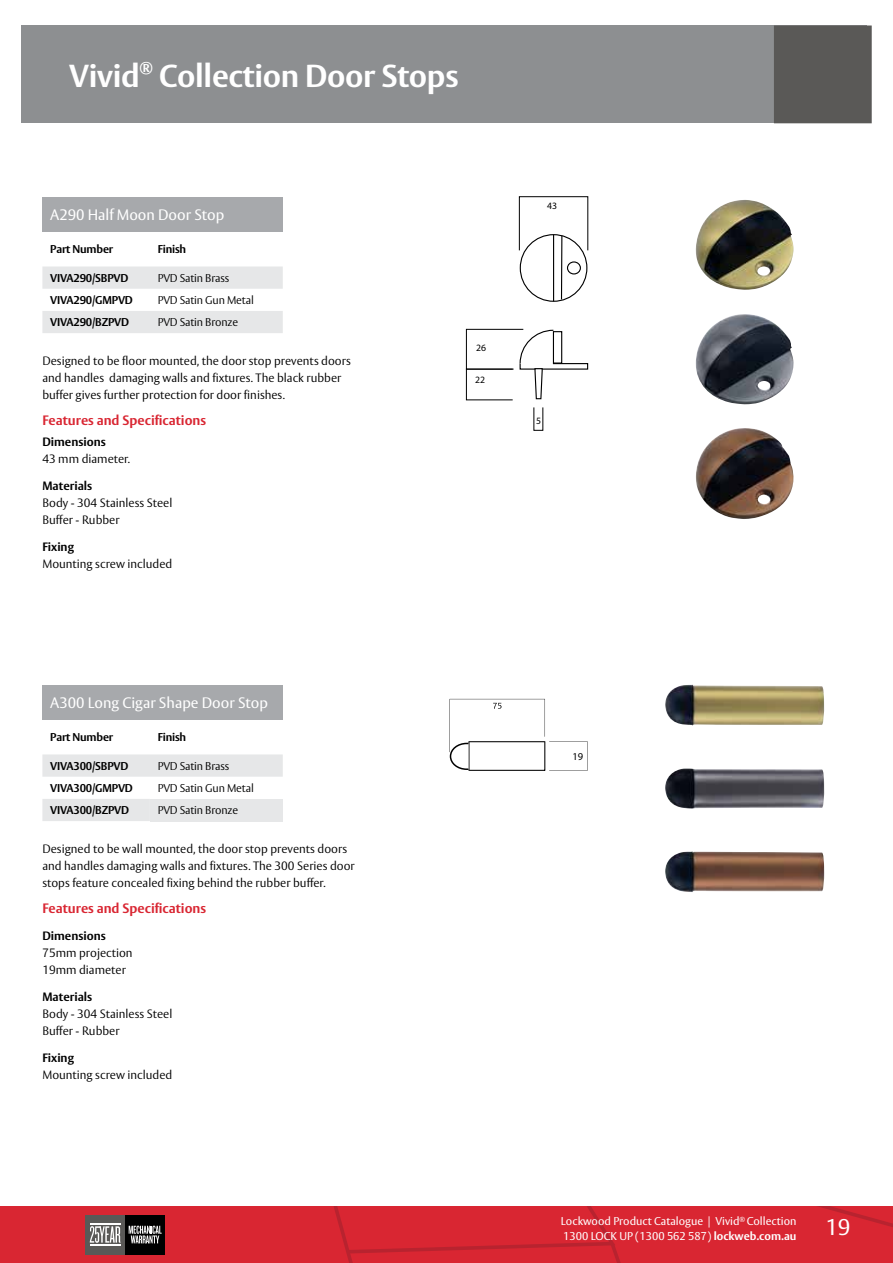
<style>
.page{position:relative;width:893px;height:1263px;background:#fff}
.page>*{position:absolute;margin:0;border:0;box-sizing:border-box;transform-origin:0 0}
.t1{font:700 31.5px "ASSA Vesta";letter-spacing:-.01em;color:#fff}
.t2{font:22.5px "ASSA Vesta";color:#fff}
.t3{font:700 15.75px "ASSA Vesta";color:#fff}
.t4{font:15px "ASSA Vesta";color:#fff}
.t5{font:700 13.5px "ASSA Vesta";color:#d92632}
.t6{font:300 12px/16.8px "ASSA Vesta";color:#000}
.t7{font:700 12px "ASSA Vesta";color:#000}
.t8{font:700 11.25px "ASSA Vesta";letter-spacing:-.015em;color:#000}
.t9{font:300 11.25px "ASSA Vesta";letter-spacing:-.015em;color:#000}
.t10{font:11.25px/15px "ASSA Vesta";color:#fff}
.t11{font:10.5px "Myriad Pro";color:#000}
.t12{font:9.75px "Myriad Pro";color:#000}
.s1{font-weight:700}
</style>
<div class="page">
<svg style="left:0;top:1206px;width:893px;height:57px;background:#cf2834"></svg>
<hr style="left:90px;top:1224px;width:30px;height:1px;background:#fff">
<hr style="left:90px;top:1244px;width:30px;height:1px;background:#fff">
<div style="left:21px;top:26px;width:846px;height:97px;background:#8d8f91"></div>
<div style="left:774px;top:26px;width:98px;height:97px;background:#5a5957"></div>
<div style="left:520px;top:234px;width:67px;height:68px;border:1px solid #000;border-radius:50%"></div>
<hr style="left:553px;top:235px;width:1px;height:66px;background:#000">
<hr style="left:561px;top:236px;width:1px;height:63px;background:#000">
<div style="left:567px;top:261px;width:14px;height:13px;border:1px solid #000;border-radius:50%"></div>
<div style="left:519px;top:196px;width:69px;height:55px;border:1px solid #000"></div>
<svg style="left:466px;top:329px;width:123px;height:71px"></svg>
<div style="left:466px;top:369px;width:47px;height:31px;border:1px solid #000"></div>
<img style="left:665px;top:851px;width:159px;height:41px">
<img style="left:665px;top:768px;width:159px;height:41px">
<img style="left:665px;top:685px;width:159px;height:40px">
<svg style="left:449px;top:699px;width:139px;height:72px"></svg>
<div style="left:42px;top:685px;width:241px;height:35px;background:#a7a9ac"></div>
<svg style="left:42px;top:754px;width:241px;height:67px"></svg>
<div style="left:150px;top:799px;width:133px;height:22px;background:#e6e7e8"></div>
<div style="left:42px;top:197px;width:241px;height:35px;background:#a7a9ac"></div>
<div style="left:42px;top:266px;width:241px;height:23px;background:#e6e7e8"></div>
<div style="left:42px;top:311px;width:241px;height:22px;background:#e6e7e8"></div>
<img style="left:695px;top:200px;width:98px;height:90px">
<img style="left:696px;top:314px;width:98px;height:91px">
<img style="left:696px;top:428px;width:98px;height:91px">
<h1 class="t1" style="left:69px;top:56px;width:72px">Vivid</h1>
<h3 class="t3" style="left:139px;top:56px;width:15px">®</h3>
<h1 class="t1" style="left:159px;top:56px;width:301px">Collection Door Stops</h1>
<p class="t4" style="left:50px;top:206px;width:176px">A290 Half Moon Door Stop</p>
<p class="t8" style="left:50px;top:243px;width:64px">Part Number</p>
<p class="t8" style="left:158px;top:243px;width:30px">Finish</p>
<p class="t8" style="left:50px;top:271px;width:80px">VIVA290/SBPVD</p>
<p class="t9" style="left:158px;top:271px;width:73px">PVD Satin Brass</p>
<p class="t8" style="left:50px;top:293px;width:84px">VIVA290/GMPVD</p>
<p class="t9" style="left:158px;top:293px;width:98px">PVD Satin Gun Metal</p>
<p class="t8" style="left:50px;top:315px;width:80px">VIVA290/BZPVD</p>
<p class="t9" style="left:158px;top:316px;width:82px">PVD Satin Bronze</p>
<p class="t6" style="left:42px;top:353px;width:310px">Designed to be floor mounted, the door stop prevents doors and handles damaging walls and fixtures. The black rubber buffer gives further protection for door finishes.</p>
<p class="t5" style="left:42px;top:412px;width:165px">Features and Specifications</p>
<p class="t7" style="left:42px;top:435px;width:65px">Dimensions</p>
<p class="t6" style="left:42px;top:451px;width:89px">43 mm diameter.</p>
<p class="t7" style="left:42px;top:479px;width:51px">Materials</p>
<p class="t6" style="left:42px;top:495px;width:131px">Body - 304 Stainless Steel<br>Buffer - Rubber</p>
<p class="t7" style="left:42px;top:539px;width:33px">Fixing</p>
<p class="t6" style="left:42px;top:556px;width:131px">Mounting screw included</p>
<p class="t12" style="left:476px;top:341px;width:11px">26</p>
<p class="t12" style="left:475px;top:374px;width:11px">22</p>
<p class="t4" style="left:50px;top:694px;width:219px">A300 Long Cigar Shape Door Stop</p>
<p class="t8" style="left:50px;top:730px;width:64px">Part Number</p>
<p class="t8" style="left:158px;top:730px;width:30px">Finish</p>
<p class="t8" style="left:50px;top:759px;width:80px">VIVA300/SBPVD</p>
<p class="t9" style="left:158px;top:759px;width:73px">PVD Satin Brass</p>
<p class="t8" style="left:50px;top:781px;width:84px">VIVA300/GMPVD</p>
<p class="t9" style="left:158px;top:781px;width:98px">PVD Satin Gun Metal</p>
<p class="t8" style="left:50px;top:803px;width:80px">VIVA300/BZPVD</p>
<p class="t9" style="left:158px;top:804px;width:82px">PVD Satin Bronze</p>
<p class="t6" style="left:42px;top:841px;width:314px">Designed to be wall mounted, the door stop prevents doors and handles damaging walls and fixtures. The 300 Series door stops feature concealed fixing behind the rubber buffer.</p>
<p class="t5" style="left:42px;top:900px;width:165px">Features and Specifications</p>
<p class="t7" style="left:42px;top:929px;width:65px">Dimensions</p>
<p class="t6" style="left:42px;top:945px;width:92px">75mm projection<br>19mm diameter</p>
<p class="t7" style="left:42px;top:989px;width:51px">Materials</p>
<p class="t6" style="left:42px;top:1006px;width:131px">Body - 304 Stainless Steel<br>Buffer - Rubber</p>
<p class="t7" style="left:42px;top:1050px;width:33px">Fixing</p>
<p class="t6" style="left:42px;top:1067px;width:131px">Mounting screw included</p>
<p class="t12" style="left:547px;top:200px;width:11px">43</p>
<p class="t12" style="left:536px;top:414px;width:6px">5</p>
<p class="t11" style="left:572px;top:750px;width:12px">19</p>
<p class="t10" style="left:561px;top:1214px;width:237px">Lockwood Product Catalogue | Vivid<sup>®</sup> Collection<br>1300 LOCK UP (1300 562 587) <span class="s1">lockweb.com.au</span></p>
<h2 class="t2" style="left:825px;top:1214px;width:26px">19</h2>
</div>
